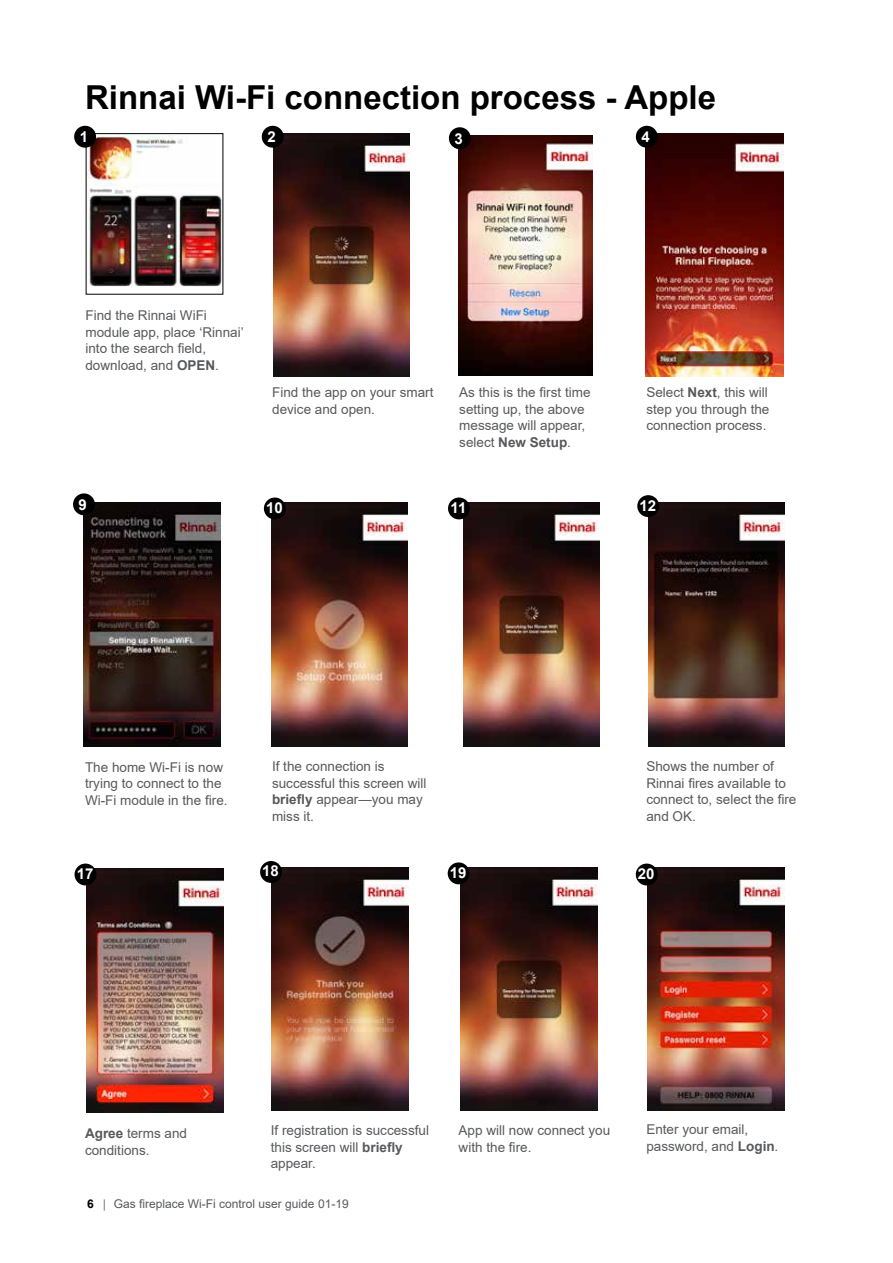
<style>
.page{position:relative;width:893px;height:1263px;background:#fff}
.page>*{position:absolute;margin:0;border:0;box-sizing:border-box;transform-origin:0 0}
.t1{font:700 33px "Arial";color:#000}
.t2{font:700 15px "Arial";color:#fff}
.t3{font:13.5px/16.5px "Arial";color:#58595b}
.t4{font:12px "Arial";color:#58595b}
.s1{font-weight:700}
.s2{font-weight:700;color:#000}
.s3{font-family:"Arial Narrow"}
</style>
<div class="page">
<img style="left:646px;top:133px;width:137px;height:244px">
<img style="left:460px;top:867px;width:137px;height:244px">
<img style="left:463px;top:503px;width:137px;height:243px">
<img style="left:88px;top:136px;width:133px;height:150px">
<img style="left:273px;top:133px;width:137px;height:244px">
<div style="left:74px;top:126px;width:22px;height:22px;background:#000;border-radius:50%"></div>
<img style="left:84px;top:503px;width:136px;height:243px">
<div style="left:73px;top:493px;width:22px;height:22px;background:#000;border-radius:50%"></div>
<img style="left:648px;top:503px;width:136px;height:243px">
<img style="left:271px;top:867px;width:137px;height:244px">
<div style="left:262px;top:126px;width:22px;height:22px;background:#000;border-radius:50%"></div>
<div style="left:636px;top:126px;width:22px;height:22px;background:#000;border-radius:50%"></div>
<img style="left:271px;top:503px;width:137px;height:243px">
<img style="left:86px;top:869px;width:137px;height:243px">
<div style="left:264px;top:497px;width:22px;height:22px;background:#000;border-radius:50%"></div>
<div style="left:448px;top:497px;width:22px;height:22px;background:#000;border-radius:50%"></div>
<div style="left:637px;top:495px;width:22px;height:22px;background:#000;border-radius:50%"></div>
<div style="left:75px;top:863px;width:21px;height:22px;background:#000;border-radius:50%"></div>
<div style="left:260px;top:861px;width:22px;height:22px;background:#000;border-radius:50%"></div>
<div style="left:448px;top:862px;width:22px;height:22px;background:#000;border-radius:50%"></div>
<img style="left:647px;top:867px;width:137px;height:244px">
<div style="left:636px;top:863px;width:22px;height:22px;background:#000;border-radius:50%"></div>
<img style="left:459px;top:135px;width:134px;height:240px">
<div style="left:449px;top:127px;width:22px;height:22px;background:#000;border-radius:50%"></div>
<h1 class="t1" style="left:85px;top:74px;width:633px">Rinnai Wi-Fi connection process - Apple</h1>
<p class="t2" style="left:80px;top:126px;width:10px">1</p>
<p class="t2" style="left:267px;top:126px;width:10px">2</p>
<p class="t2" style="left:641px;top:126px;width:10px">4</p>
<p class="t2" style="left:454px;top:128px;width:10px">3</p>
<p class="t3" style="left:85px;top:307px;width:160px">Find the Rinnai WiFi module app, place ‘Rinnai’ into the search field, download, and <span class="s1">OPEN</span>.</p>
<p class="t2" style="left:79px;top:494px;width:10px">9</p>
<p class="t3" style="left:272px;top:384px;width:163px">Find the app on your smart device and open.</p>
<p class="t3" style="left:459px;top:384px;width:133px">As this is the first time setting up, the above message will appear, select <span class="s1">New Setup</span>.</p>
<p class="t3" style="left:646px;top:384px;width:125px;text-align:justify">Select <span class="s1">Next</span>, this will step you through the connection process.</p>
<p class="t2" style="left:266px;top:497px;width:18px">10</p>
<p class="t2" style="left:451px;top:497px;width:17px">11</p>
<p class="t2" style="left:639px;top:495px;width:18px">12</p>
<p class="t3" style="left:85px;top:759px;width:144px">The home Wi-Fi is now trying to connect to the<br>Wi-Fi module in the fire.</p>
<p class="t3" style="left:272px;top:758px;width:156px">If the connection is successful this screen will <span class="s1">briefly</span> appear—you may miss it.</p>
<p class="t3" style="left:646px;top:758px;width:152px">Shows the number of<br>Rinnai fires available to connect to, select the fire and OK.</p>
<p class="t2" style="left:77px;top:863px;width:18px">17</p>
<p class="t2" style="left:262px;top:860px;width:18px">18</p>
<p class="t2" style="left:450px;top:862px;width:18px">19</p>
<p class="t2" style="left:638px;top:863px;width:18px">20</p>
<p class="t3" style="left:85px;top:1125px;width:104px"><span class="s1">Agree</span> terms and conditions.</p>
<p class="t3" style="left:271px;top:1122px;width:160px">If registration is successful this screen will <span class="s1">briefly </span>appear.</p>
<p class="t3" style="left:459px;top:1122px;width:153px">App will now connect you with the fire.</p>
<p class="t4" style="left:87px;top:1195px;width:263px"><span class="s2">6</span> <span class="s3">|</span> Gas fireplace Wi-Fi control user guide 01-19</p>
<p class="t3" style="left:646px;top:1121px;width:134px">Enter your email, password, and <span class="s1">Login</span>.</p>
</div>
